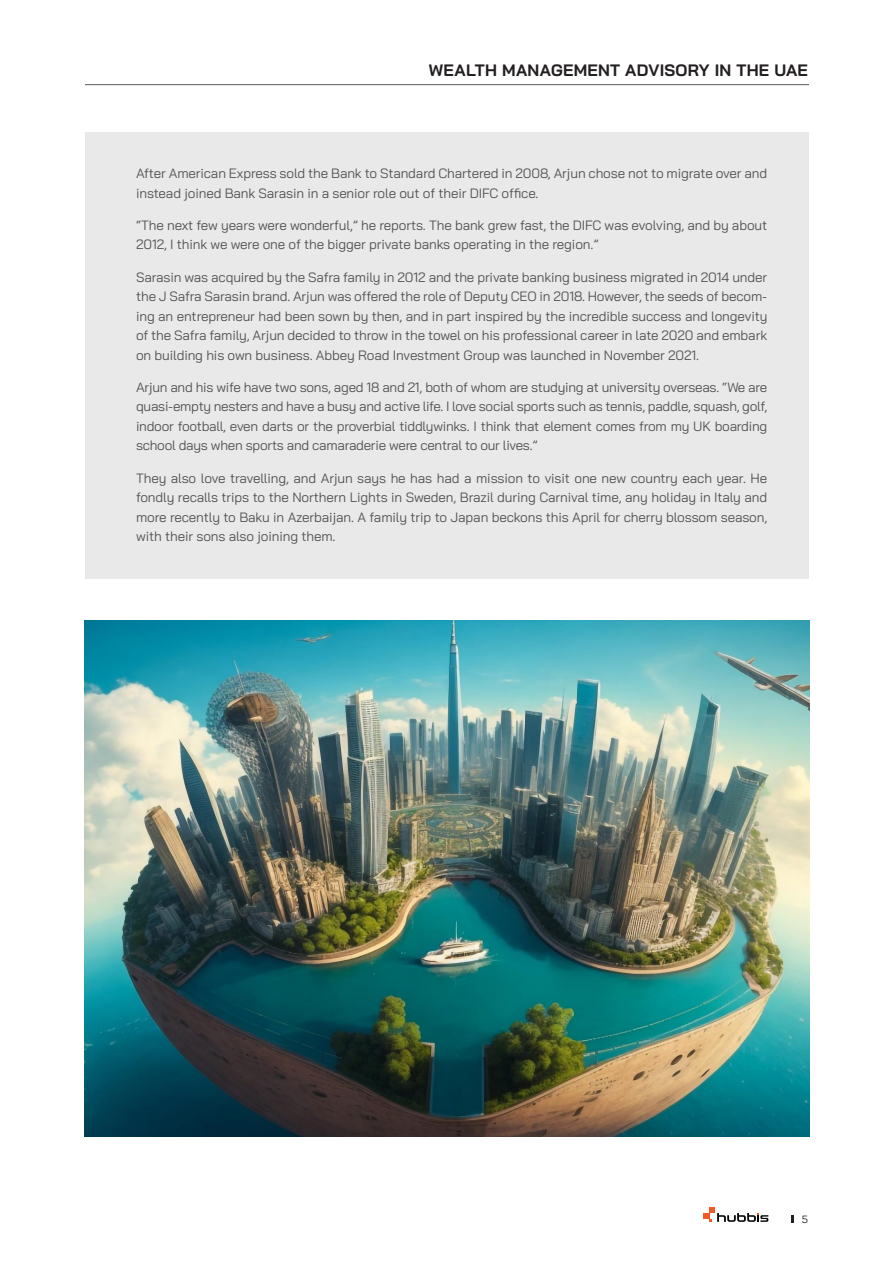
<style>
.page{position:relative;width:893px;height:1263px;background:#fff}
.page>*{position:absolute;margin:0;border:0;box-sizing:border-box;transform-origin:0 0}
.t1{font:700 16.5px "Bai Jamjuree";letter-spacing:.015em;color:#231f20}
.box_content{font:13.5px/19.5px "Bai Jamjuree";letter-spacing:-.01em;color:#535355;text-align:justify}
.t2{font:10.5px "Bai Jamjuree";color:#231f20}
</style>
<div class="page">
<svg style="left:703px;top:1207px;width:65px;height:15px"></svg>
<svg style="left:791px;top:1215px;width:2px;height:8px"></svg>
<div style="left:85px;top:132px;width:723px;height:446px;background:#e9e9e9"></div>
<img style="left:85px;top:621px;width:724px;height:516px">
<hr style="left:85px;top:84px;width:724px;height:1px;background:#57585a">
<p class="t1" style="left:429px;top:61px;width:381px">WEALTH MANAGEMENT ADVISORY IN THE UAE</p>
<p class="box_content" style="left:136px;top:164px;width:633px">After American Express sold the Bank to Standard Chartered in 2008, Arjun chose not to migrate over and instead joined Bank Sarasin in a senior role out of their DIFC office.</p>
<p class="box_content" style="left:136px;top:215px;width:633px">“The next few years were wonderful,” he reports. The bank grew fast, the DIFC was evolving, and by about<br>2012, I think we were one of the bigger private banks operating in the region.”</p>
<p class="box_content" style="left:136px;top:267px;width:633px">Sarasin was acquired by the Safra family in 2012 and the private banking business migrated in 2014 under the J Safra Sarasin brand. Arjun was offered the role of Deputy CEO in 2018. However, the seeds of becom&shy;ing an entrepreneur had been sown by then, and in part inspired by the incredible success and longevity of the Safra family, Arjun decided to throw in the towel on his professional career in late 2020 and embark on building his own business. Abbey Road Investment Group was launched in November 2021.</p>
<p class="box_content" style="left:136px;top:377px;width:633px">Arjun and his wife have two sons, aged 18 and 21, both of whom are studying at university overseas. “We are quasi-empty nesters and have a busy and active life. I love social sports such as tennis, paddle, squash, golf, indoor football, even darts or the proverbial tiddlywinks. I think that element comes from my UK boarding school days when sports and camaraderie were central to our lives.”</p>
<p class="box_content" style="left:136px;top:468px;width:633px">They also love travelling, and Arjun says he has had a mission to visit one new country each year. He fondly recalls trips to the Northern Lights in Sweden, Brazil during Carnival time, any holiday in Italy and more recently to Baku in Azerbaijan. A family trip to Japan beckons this April for cherry blossom season, with their sons also joining them.</p>
<p class="t2" style="left:802px;top:1210px;width:8px">5</p>
</div>
